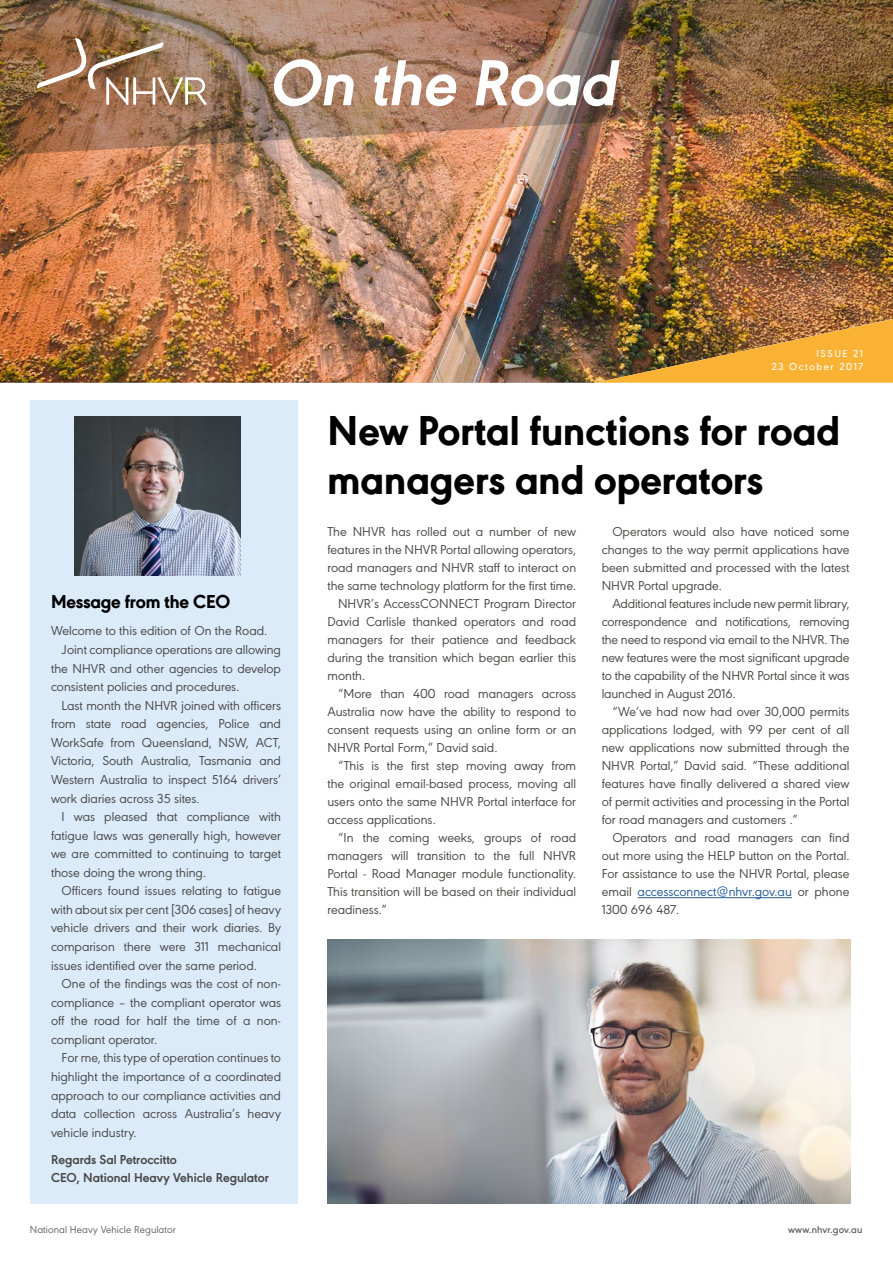
<style>
.page{position:relative;width:893px;height:1263px;background:#fff}
.page>*{position:absolute;margin:0;border:0;box-sizing:border-box;transform-origin:0 0}
.t1{font:italic 700 67.5px "URW Geometric";color:#fff}
.t2{font:800 43.5px/49.5px "URW Geometric";color:#000}
.t3{font:800 19.5px "URW Geometric";letter-spacing:-.01em;color:#000}
.t4{font:13.5px/18px "URW Geometric";color:#4a4a49;text-align:justify}
.t5{font:700 13.5px/18.6px "URW Geometric";color:#4a4a49}
.t6{font:10.5px "URW Geometric";letter-spacing:.01em;color:#646363}
.t7{font:500 10.5px/12.6px "URW Geometric";letter-spacing:.15em;color:#fff;text-align:right}
.t8{font:600 10.5px "URW Geometric";letter-spacing:.01em;color:#646363}
.s1{color:#275b9b}
</style>
<div class="page">
<img style="left:0;top:155px;width:893px;height:228px">
<img style="left:0;top:0;width:893px;height:155px">
<img style="left:446px;top:0;width:447px;height:106px">
<img style="left:37px;top:38px;width:170px;height:67px">
<div style="left:30px;top:400px;width:268px;height:803px;background:#dcebfa"></div>
<img style="left:595px;top:319px;width:298px;height:64px">
<img style="left:74px;top:417px;width:167px;height:158px">
<hr style="left:638px;top:897px;width:154px;height:1px;background:#275b9b">
<img style="left:327px;top:940px;width:523px;height:263px">
<h1 class="t1" style="left:268px;top:32px;width:349px">On the Road</h1>
<p class="t7" style="left:772px;top:347px;width:93px">ISSUE 21<br>23 October 2017</p>
<h3 class="t3" style="left:51px;top:587px;width:181px">Message from the CEO</h3>
<p class="t4" style="left:51px;top:621px;width:218px">Welcome to this edition of On the Road.</p>
<p class="t4" style="left:62px;top:639px;width:221px">Joint compliance operations are allowing</p>
<p class="t4" style="left:51px;top:658px;width:232px">the NHVR and other agencies to develop</p>
<p class="t4" style="left:51px;top:677px;width:190px">consistent policies and procedures.</p>
<p class="t4" style="left:62px;top:695px;width:221px">Last month the NHVR joined with officers</p>
<p class="t4" style="left:51px;top:714px;width:232px">from state road agencies, Police and</p>
<p class="t4" style="left:51px;top:732px;width:232px">WorkSafe from Queensland, NSW, ACT,</p>
<p class="t4" style="left:51px;top:751px;width:232px">Victoria, South Australia, Tasmania and</p>
<p class="t4" style="left:51px;top:769px;width:232px">Western Australia to inspect 5164 drivers’</p>
<p class="t4" style="left:51px;top:788px;width:150px">work diaries across 35 sites.</p>
<p class="t4" style="left:62px;top:806px;width:221px">I was pleased that compliance with</p>
<p class="t4" style="left:51px;top:825px;width:232px">fatigue laws was generally high, however</p>
<p class="t4" style="left:51px;top:844px;width:232px">we are committed to continuing to target</p>
<p class="t4" style="left:51px;top:862px;width:157px">those doing the wrong thing.</p>
<p class="t4" style="left:62px;top:881px;width:221px">Officers found issues relating to fatigue</p>
<p class="t4" style="left:51px;top:899px;width:232px">with about six per cent [306 cases] of heavy</p>
<p class="t4" style="left:51px;top:918px;width:232px">vehicle drivers and their work diaries. By</p>
<p class="t4" style="left:51px;top:936px;width:232px">comparison there were 311 mechanical</p>
<p class="t4" style="left:51px;top:955px;width:207px">issues identified over the same period.</p>
<p class="t4" style="left:62px;top:974px;width:221px">One of the findings was the cost of non-</p>
<p class="t4" style="left:51px;top:992px;width:232px">compliance – the compliant operator was</p>
<p class="t4" style="left:51px;top:1011px;width:232px">off the road for half the time of a non-</p>
<p class="t4" style="left:51px;top:1029px;width:108px">compliant operator.</p>
<p class="t4" style="left:62px;top:1048px;width:221px">For me, this type of operation continues to</p>
<p class="t4" style="left:51px;top:1066px;width:232px">highlight the importance of a coordinated</p>
<p class="t4" style="left:51px;top:1085px;width:232px">approach to our compliance activities and</p>
<p class="t4" style="left:51px;top:1103px;width:232px">data collection across Australia’s heavy</p>
<p class="t4" style="left:51px;top:1122px;width:87px">vehicle industry.</p>
<p class="t5" style="left:51px;top:1149px;width:219px">Regards Sal Petroccitto<br>CEO, National Heavy Vehicle Regulator</p>
<h2 class="t2" style="left:327px;top:403px;width:514px">New Portal functions for road managers and operators</h2>
<p class="t4" style="left:327px;top:522px;width:250px">The NHVR has rolled out a number of new</p>
<p class="t4" style="left:327px;top:540px;width:250px">features in the NHVR Portal allowing operators,</p>
<p class="t4" style="left:327px;top:558px;width:250px">road managers and NHVR staff to interact on</p>
<p class="t4" style="left:327px;top:576px;width:250px">the same technology platform for the first time.</p>
<p class="t4" style="left:338px;top:594px;width:240px">NHVR’s AccessCONNECT Program Director</p>
<p class="t4" style="left:327px;top:612px;width:250px">David Carlisle thanked operators and road</p>
<p class="t4" style="left:327px;top:630px;width:250px">managers for their patience and feedback</p>
<p class="t4" style="left:327px;top:648px;width:250px">during the transition which began earlier this</p>
<p class="t4" style="left:327px;top:666px;width:39px">month.</p>
<p class="t4" style="left:338px;top:684px;width:240px">“More than 400 road managers across</p>
<p class="t4" style="left:327px;top:702px;width:250px">Australia now have the ability to respond to</p>
<p class="t4" style="left:327px;top:720px;width:250px">consent requests using an online form or an</p>
<p class="t4" style="left:327px;top:738px;width:172px">NHVR Portal Form,” David said.</p>
<p class="t4" style="left:338px;top:756px;width:240px">“This is the first step moving away from</p>
<p class="t4" style="left:327px;top:774px;width:250px">the original email-based process, moving all</p>
<p class="t4" style="left:327px;top:792px;width:250px">users onto the same NHVR Portal interface for</p>
<p class="t4" style="left:327px;top:810px;width:110px">access applications.</p>
<p class="t4" style="left:338px;top:828px;width:240px">“In the coming weeks, groups of road</p>
<p class="t4" style="left:327px;top:846px;width:250px">managers will transition to the full NHVR</p>
<p class="t4" style="left:327px;top:864px;width:250px">Portal - Road Manager module functionality.</p>
<p class="t4" style="left:327px;top:882px;width:250px">This transition will be based on their individual</p>
<p class="t4" style="left:327px;top:900px;width:61px">readiness.”</p>
<p class="t4" style="left:602px;top:522px;width:249px;text-indent:11px">Operators would also have noticed some changes to the way permit applications have been submitted and processed with the latest NHVR Portal upgrade.</p>
<p class="t4" style="left:602px;top:594px;width:249px;text-indent:11px">Additional features include new permit library, correspondence and notifications, removing the need to respond via email to the NHVR. The new features were the most significant upgrade to the capability of the NHVR Portal since it was launched in August 2016.</p>
<p class="t4" style="left:602px;top:702px;width:249px;text-indent:11px">“We’ve had now had over 30,000 permits applications lodged, with 99 per cent of all new applications now submitted through the NHVR Portal,” David said. “These additional features have finally delivered a shared view of permit activities and processing in the Portal for road managers and customers .”</p>
<p class="t4" style="left:602px;top:828px;width:249px;text-indent:11px">Operators and road managers can find out more using the HELP button on the Portal.<br>For assistance to use the NHVR Portal, please email <span class="s1">accessconnect@nhvr.gov.au</span> or phone 1300 696 487.</p>
<p class="t6" style="left:30px;top:1222px;width:147px">National Heavy Vehicle Regulator</p>
<p class="t8" style="left:788px;top:1222px;width:76px">www.nhvr.gov.au</p>
</div>
